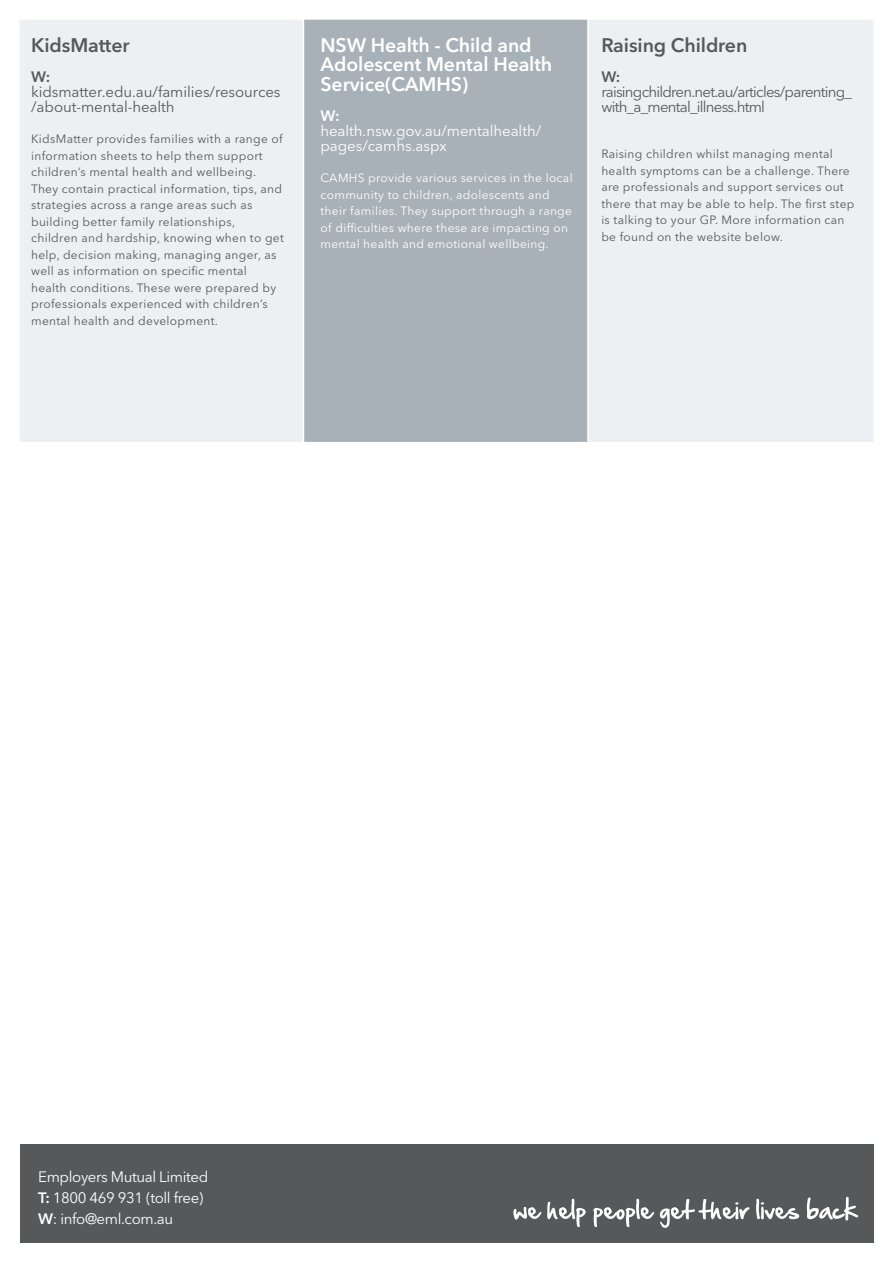
<style>
.page{position:relative;width:893px;height:1263px;background:#fff}
.page>*{position:absolute;margin:0;border:0;box-sizing:border-box;transform-origin:0 0}
.t1{font:600 19.5px/19.5px "Avenir Next LT Pro";letter-spacing:-.005em;color:#fff}
.t2{font:600 19.5px "Avenir Next LT Pro";letter-spacing:-.005em;color:#57585a}
.t3{font:15px/15px "Avenir Next LT Pro";letter-spacing:-.05em;color:#57585a}
.t4{font:15px/21px "Avenir Next LT Pro";letter-spacing:-.025em;color:#fff}
.t5{font:15px/15px "Avenir Next LT Pro";letter-spacing:-.005em;color:#57585a}
.t6{font:15px/15px "Avenir Next LT Pro";letter-spacing:-.005em;color:#fff}
.t7{font:600 15px "Avenir Next LT Pro";color:#57585a}
.t8{font:600 15px "Avenir Next LT Pro";color:#fff}
.t9{font:12px/16.5px "Avenir Next LT Pro";letter-spacing:.025em;color:#57585a}
.t10{font:12px/16.5px "Avenir Next LT Pro";letter-spacing:.025em;color:#fff}
.s1{font-weight:600}
</style>
<div class="page">
<div style="left:20px;top:1144px;width:854px;height:99px;background:#57585a"></div>
<svg style="left:513px;top:1199px;width:73px;height:28px"></svg>
<svg style="left:593px;top:1199px;width:61px;height:28px"></svg>
<svg style="left:660px;top:1199px;width:90px;height:29px"></svg>
<svg style="left:756px;top:1199px;width:43px;height:20px"></svg>
<svg style="left:807px;top:1197px;width:51px;height:23px"></svg>
<div style="left:20px;top:20px;width:283px;height:422px;background:#edf0f2"></div>
<div style="left:304px;top:19px;width:283px;height:423px;background:#a7b1b7"></div>
<div style="left:587px;top:20px;width:286px;height:422px;background:#edf0f2"></div>
<h1 class="t2" style="left:31px;top:33px;width:100px">KidsMatter</h1>
<p class="t7" style="left:31px;top:67px;width:21px">W:</p>
<p class="t5" style="left:31px;top:84px;width:251px">kidsmatter.edu.au/families/resources /about-mental-health</p>
<p class="t9" style="left:31px;top:131px;width:254px">KidsMatter provides families with a range of information sheets to help them support children’s mental health and wellbeing.<br>They contain practical information, tips, and strategies across a range areas such as building better family relationships, children and hardship, knowing when to get help, decision making, managing anger, as well as information on specific mental health conditions. These were prepared by professionals experienced with children’s mental health and development.</p>
<h1 class="t1" style="left:321px;top:35px;width:233px">NSW Health - Child and<br>Adolescent Mental Health<br>Service(CAMHS)</h1>
<p class="t8" style="left:321px;top:106px;width:21px">W:</p>
<p class="t6" style="left:321px;top:123px;width:222px">health.nsw.gov.au/mentalhealth/ pages/camhs.aspx</p>
<p class="t10" style="left:321px;top:170px;width:254px">CAMHS provide various services in the local community to children, adolescents and their families. They support through a range of difficulties where these are impacting on mental health and emotional wellbeing.</p>
<h1 class="t2" style="left:601px;top:33px;width:148px">Raising Children</h1>
<p class="t7" style="left:601px;top:67px;width:21px">W:</p>
<p class="t3" style="left:601px;top:84px;width:252px">raisingchildren.net.au/articles/parenting_ with_a_mental_illness.html</p>
<p class="t9" style="left:601px;top:146px;width:255px">Raising children whilst managing mental health symptoms can be a challenge. There are professionals and support services out there that may be able to help. The first step is talking to your GP. More information can be found on the website below.</p>
<p class="t4" style="left:38px;top:1166px;width:171px">Employers Mutual Limited<br><span class="s1">T:</span> 1800 469 931 (toll free)<br><span class="s1">W</span>: info@eml.com.au</p>
</div>
